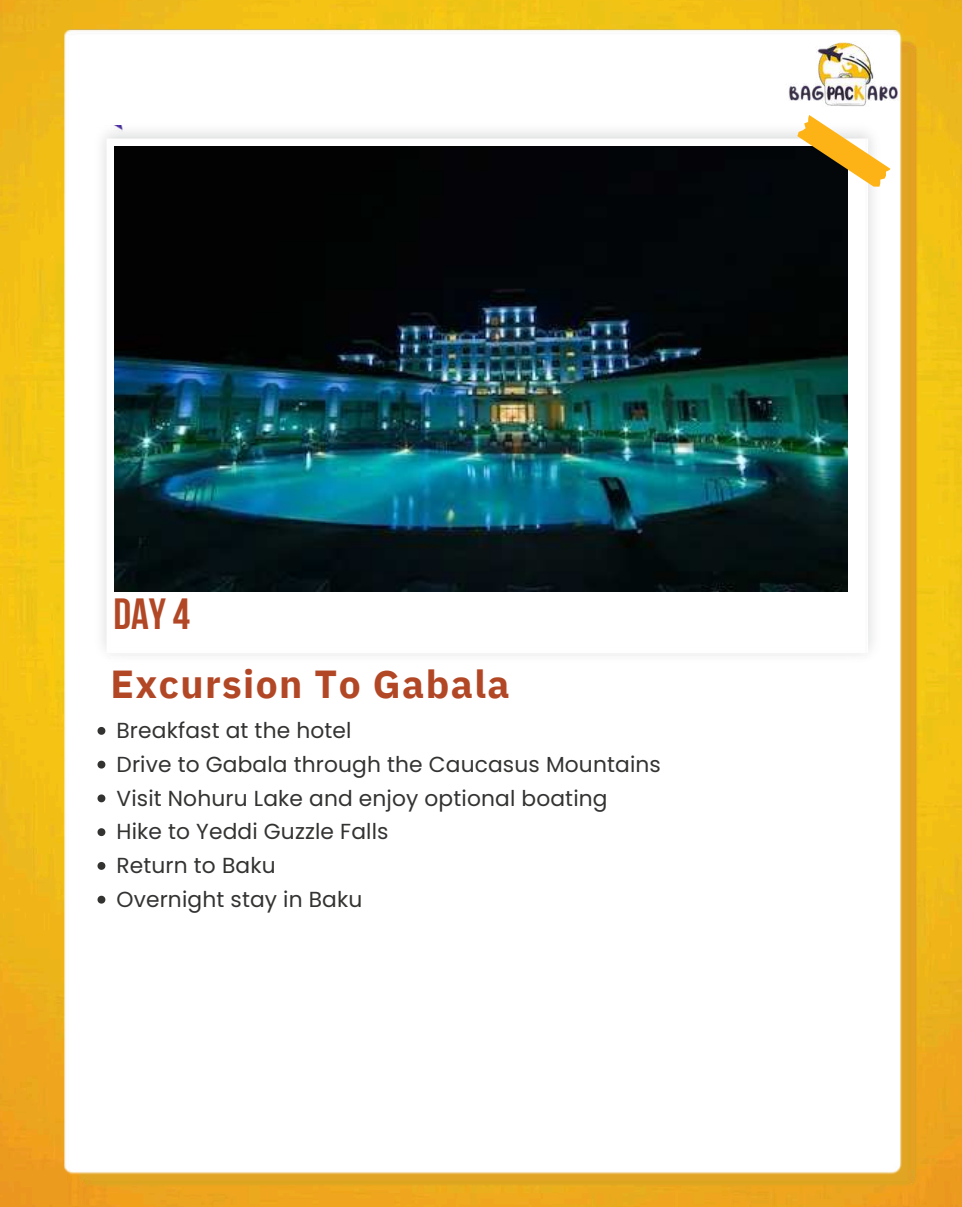
<style>
.page{position:relative;width:962px;height:1207px;background:#fff}
.page>*{position:absolute;margin:0;border:0;box-sizing:border-box;transform-origin:0 0}
.t1{font:700 43.5px "Bebas Neue";color:#b14725}
.t2{font:700 39px "IBM Plex Sans";letter-spacing:.035em;color:#b24726}
.t3{font:21.75px/33.8px "Poppins";letter-spacing:.005em;color:#333332}
</style>
<div class="page">
<img style="left:0;top:0;width:962px;height:1207px">
<img style="left:80px;top:115px;width:838px;height:1071px">
<img style="left:65px;top:29px;width:837px;height:1145px">
<img style="left:87px;top:116px;width:801px;height:555px">
<img style="left:82px;top:126px;width:793px;height:535px">
<img style="left:114px;top:146px;width:733px;height:445px">
<svg style="left:797px;top:115px;width:93px;height:72px"></svg>
<svg style="left:97px;top:727px;width:8px;height:8px"></svg>
<svg style="left:97px;top:760px;width:8px;height:8px"></svg>
<svg style="left:97px;top:794px;width:8px;height:8px"></svg>
<svg style="left:97px;top:828px;width:8px;height:8px"></svg>
<svg style="left:97px;top:862px;width:8px;height:8px"></svg>
<svg style="left:97px;top:895px;width:8px;height:8px"></svg>
<img style="left:767px;top:5px;width:151px;height:110px">
<h1 class="t1" style="left:113px;top:590px;width:78px">day 4</h1>
<h2 class="t2" style="left:111px;top:652px;width:401px">Excursion To Gabala</h2>
<p class="t3" style="left:116px;top:714px;width:546px">Breakfast at the hotel<br>Drive to Gabala through the Caucasus Mountains<br>Visit Nohuru Lake and enjoy optional boating<br>Hike to Yeddi Guzzle Falls<br>Return to Baku<br>Overnight stay in Baku</p>
</div>
